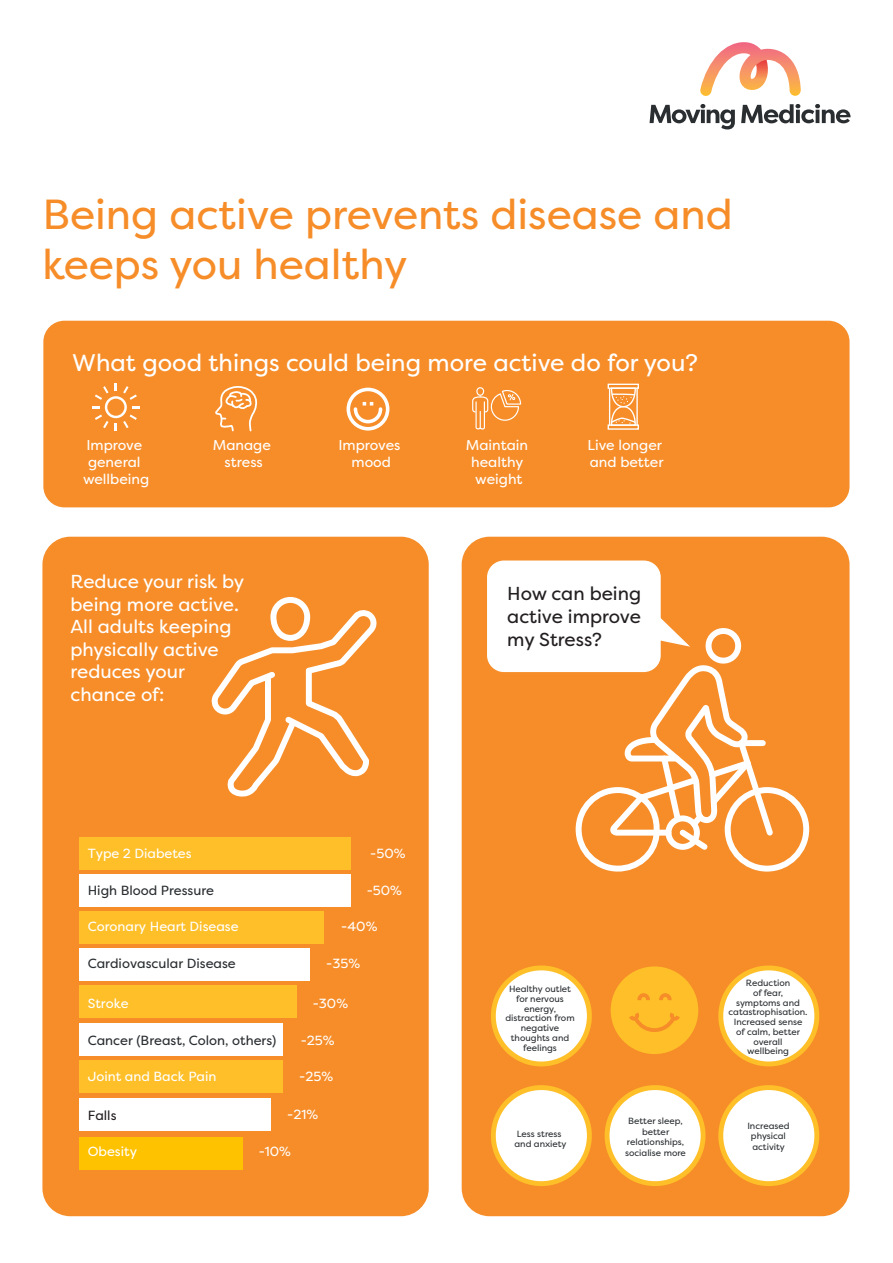
<style>
.page{position:relative;width:893px;height:1263px;background:#fff}
.page>*{position:absolute;margin:0;border:0;box-sizing:border-box;transform-origin:0 0}
.t1{font:42px/50.4px "Filson Pro";color:#f68d29}
.t2{font:24px "Filson Pro";color:#fff}
.t3{font:18.75px/22.5px "Filson Pro";color:#fff}
.t4{font:18.75px/22.5px "Filson Pro";color:#231f20;text-align:justify}
.t5{font:14.25px/17.1px "Filson Pro";color:#fff;text-align:center}
.t6{font:13.2px "Filson Pro";color:#fff}
.t7{font:13.2px "Filson Pro";color:#2a2e31}
.t8{font:13.2px "Filson Pro";color:#231f20}
.t9{font:9px/9.8px "Filson Pro";color:#2a2e31;text-align:center}
</style>
<div class="page">
<div style="left:43px;top:321px;width:806px;height:186px;background:#f68d29;border-radius:21px"></div>
<div style="left:462px;top:537px;width:387px;height:679px;background:#f68d29;border-radius:28px"></div>
<div style="left:487px;top:560px;width:174px;height:112px;background:#fff;border-radius:17px"></div>
<svg style="left:573px;top:617px;width:237px;height:255px"></svg>
<svg style="left:610px;top:966px;width:89px;height:88px"></svg>
<svg style="left:491px;top:965px;width:101px;height:102px"></svg>
<svg style="left:491px;top:1085px;width:329px;height:101px"></svg>
<svg style="left:718px;top:965px;width:102px;height:102px"></svg>
<svg style="left:347px;top:388px;width:42px;height:42px"></svg>
<svg style="left:215px;top:386px;width:43px;height:46px"></svg>
<hr style="left:609px;top:388px;width:1px;height:37px;background:#fff">
<div style="left:608px;top:384px;width:31px;height:5px;border:1px solid #fff"></div>
<div style="left:608px;top:424px;width:31px;height:6px;border:1px solid #fff"></div>
<hr style="left:636px;top:388px;width:2px;height:37px;background:#fff">
<svg style="left:610px;top:387px;width:27px;height:39px"></svg>
<svg style="left:92px;top:384px;width:48px;height:47px"></svg>
<div style="left:476px;top:387px;width:8px;height:9px;border:1px solid #fff;border-radius:50%"></div>
<svg style="left:472px;top:389px;width:50px;height:41px"></svg>
<div style="left:42px;top:537px;width:387px;height:679px;background:#f68d29;border-radius:28px"></div>
<svg style="left:213px;top:604px;width:162px;height:193px"></svg>
<div style="left:270px;top:597px;width:40px;height:44px;border:6px solid #fff;border-radius:17px"></div>
<svg style="left:700px;top:42px;width:101px;height:54px"></svg>
<svg style="left:649px;top:104px;width:86px;height:25px"></svg>
<svg style="left:741px;top:104px;width:109px;height:19px"></svg>
<div style="left:80px;top:1137px;width:163px;height:32px;background:#ffc200"></div>
<div style="left:80px;top:1098px;width:191px;height:33px;background:#fff"></div>
<div style="left:80px;top:837px;width:271px;height:32px;background:#febf28"></div>
<div style="left:80px;top:874px;width:271px;height:32px;background:#fff"></div>
<div style="left:80px;top:911px;width:244px;height:32px;background:#febf28"></div>
<div style="left:80px;top:985px;width:217px;height:32px;background:#febf28"></div>
<div style="left:80px;top:948px;width:230px;height:32px;background:#fff"></div>
<div style="left:80px;top:1023px;width:203px;height:32px;background:#fff"></div>
<div style="left:80px;top:1060px;width:203px;height:33px;background:#febf28"></div>
<h1 class="t1" style="left:43px;top:188px;width:692px">Being active prevents disease and keeps you healthy</h1>
<h2 class="t2" style="left:72px;top:347px;width:627px">What good things could being more active do for you?</h2>
<h3 class="t5" style="left:83px;top:436px;width:68px">Improve general wellbeing</h3>
<h3 class="t5" style="left:466px;top:436px;width:64px">Maintain healthy weight</h3>
<h3 class="t5" style="left:213px;top:436px;width:60px">Manage stress</h3>
<h3 class="t5" style="left:587px;top:436px;width:78px;text-align:left">Live longer and better</h3>
<h3 class="t5" style="left:338px;top:436px;width:64px">Improves mood</h3>
<h3 class="t3" style="left:70px;top:570px;width:175px">Reduce your risk by being more active.<br>All adults keeping physically active reduces your chance of:</h3>
<h3 class="t6" style="left:88px;top:844px;width:105px">Type 2 Diabetes</h3>
<h3 class="t7" style="left:88px;top:881px;width:128px">High Blood Pressure</h3>
<h3 class="t6" style="left:88px;top:918px;width:152px">Coronary Heart Disease</h3>
<h3 class="t7" style="left:88px;top:955px;width:150px">Cardiovascular Disease</h3>
<h3 class="t6" style="left:88px;top:994px;width:43px">Stroke</h3>
<h3 class="t7" style="left:88px;top:1031px;width:190px">Cancer (Breast, Colon, others)</h3>
<h3 class="t6" style="left:88px;top:1068px;width:130px">Joint and Back Pain</h3>
<h3 class="t6" style="left:370px;top:844px;width:37px">-50%</h3>
<h3 class="t6" style="left:367px;top:881px;width:37px">-50%</h3>
<h3 class="t6" style="left:341px;top:918px;width:38px">-40%</h3>
<h3 class="t6" style="left:326px;top:955px;width:35px">-35%</h3>
<h3 class="t6" style="left:313px;top:994px;width:37px">-30%</h3>
<h3 class="t6" style="left:301px;top:1031px;width:35px">-25%</h3>
<h3 class="t6" style="left:299px;top:1068px;width:35px">-25%</h3>
<h3 class="t8" style="left:88px;top:1107px;width:30px">Falls</h3>
<h3 class="t6" style="left:88px;top:1142px;width:51px">Obesity</h3>
<h3 class="t6" style="left:287px;top:1105px;width:32px">-21%</h3>
<h3 class="t6" style="left:259px;top:1142px;width:34px">-10%</h3>
<h3 class="t4" style="left:507px;top:582px;width:135px">How can being active improve my Stress?</h3>
<p class="t9" style="left:505px;top:984px;width:71px">Healthy outlet for nervous energy, distraction from negative thoughts and feelings</p>
<p class="t9" style="left:729px;top:978px;width:80px">Reduction<br>of fear,<br>symptoms and catastrophisation.<br>Increased sense of calm, better overall<br>wellbeing</p>
<p class="t9" style="left:625px;top:1115px;width:62px;line-height:10.5px">Better sleep, better relationships, socialise more</p>
<p class="t9" style="left:514px;top:1128px;width:54px;line-height:10.5px;text-align:left">Less stress and anxiety</p>
<p class="t9" style="left:747px;top:1120px;width:44px;line-height:10.5px">Increased physical activity</p>
</div>
